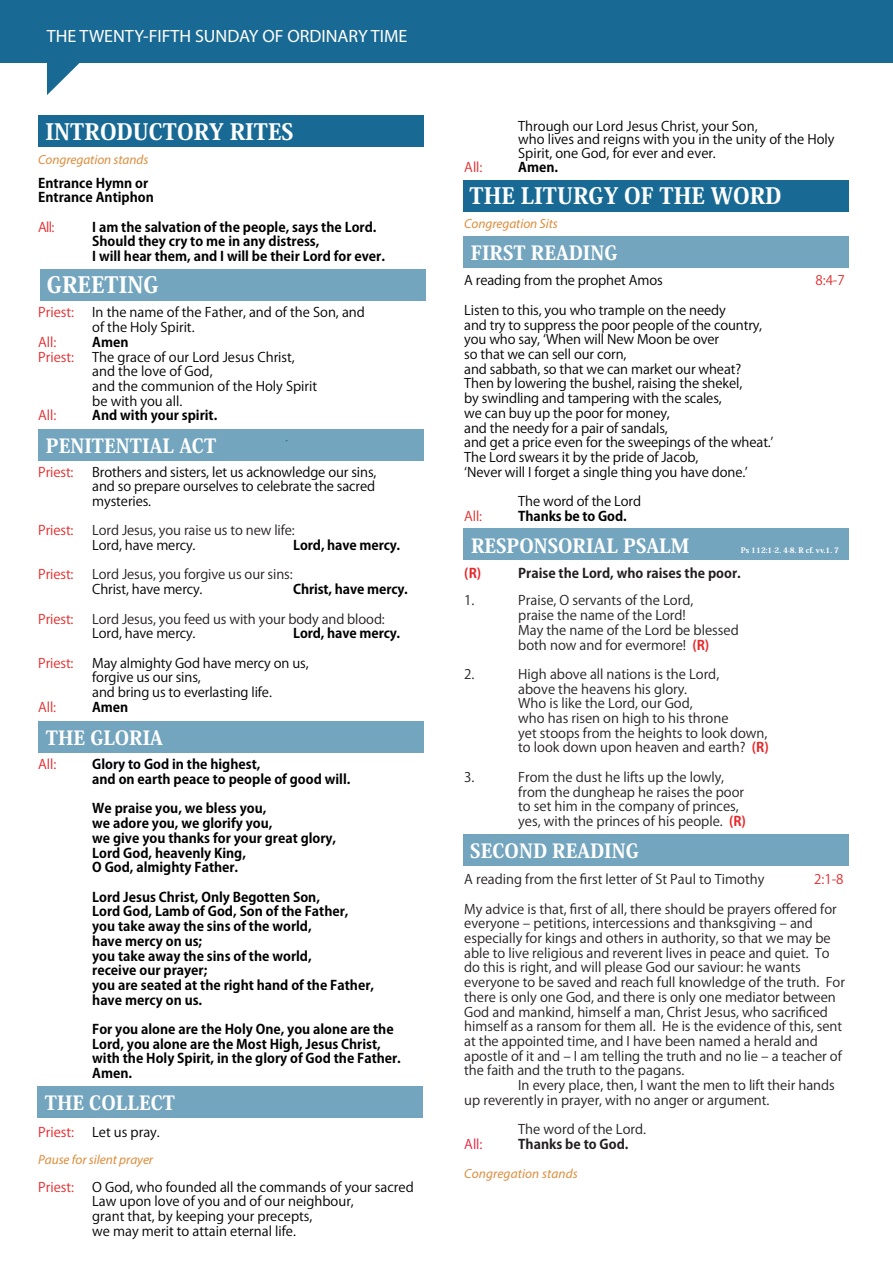
<style>
.page{position:relative;width:893px;height:1263px;background:#fff}
.page>*{position:absolute;margin:0;border:0;box-sizing:border-box;transform-origin:0 0}
.t1{font:800 22.35px "Koz Min Pro";color:#fff}
.t2{font:800 19.35px "Koz Min Pro";color:#fff}
.t3{font:17.85px "Myriad Pro";color:#fff}
.t4{font:13.2px/14.7px "Koz Go Pro";color:#231f20}
.t5{font:13.2px/14.7px "Koz Go Pro";letter-spacing:-.01em;color:#000}
.t6{font:700 13.2px/14.7px "Koz Go Pro";color:#000}
.t7{font:italic 13.2px "Myriad Pro";letter-spacing:-.005em;color:#dd8d3c}
.t8{font:700 13.2px "Koz Go Pro";color:#231f20}
.t9{font:13.2px "Koz Go Pro";letter-spacing:-.01em;color:#e32a2a}
.t10{font:13.2px "Koz Go Pro";color:#e4292b}
.t11{font:13.2px "Koz Go Pro";letter-spacing:-.01em;color:#e22b2a}
.t12{font:13.2px "Koz Go Pro";color:#e92428}
.t13{font:13.2px "Koz Go Pro";color:#e8262a}
.t14{font:13.2px "Koz Go Pro";color:#e5282b}
.t15{font:13.2px "Koz Go Pro";color:#e7213f}
.t16{font:700 13.2px "Koz Go Pro";color:#e6282a}
.t17{font:800 7.5px "Koz Min Pro";color:#fff}
.s1{font-weight:700;color:#e6282a}
</style>
<div class="page">
<div style="left:0;top:0;width:893px;height:62px;background:#186a94"></div>
<svg style="left:47px;top:62px;width:38px;height:33px"></svg>
<div style="left:38px;top:115px;width:385px;height:32px;background:#186a94"></div>
<div style="left:40px;top:269px;width:385px;height:32px;background:#74a5be"></div>
<div style="left:38px;top:429px;width:385px;height:32px;background:#74a5be"></div>
<div style="left:464px;top:180px;width:385px;height:32px;background:#186a94"></div>
<div style="left:463px;top:236px;width:386px;height:32px;background:#74a5be"></div>
<div style="left:463px;top:528px;width:386px;height:32px;background:#74a5be"></div>
<div style="left:463px;top:834px;width:386px;height:32px;background:#74a5be"></div>
<div style="left:37px;top:1086px;width:386px;height:32px;background:#74a5be"></div>
<div style="left:38px;top:721px;width:385px;height:31px;background:#74a5be"></div>
<h3 class="t3" style="left:47px;top:25px;width:362px">THE TWENTY-FIFTH SUNDAY OF ORDINARY TIME</h3>
<h1 class="t1" style="left:45px;top:115px;width:250px">INTRODUCTORY RITES</h1>
<p class="t7" style="left:38px;top:151px;width:112px">Congregation stands</p>
<p class="t6" style="left:38px;top:176px;width:117px">Entrance Hymn or<br>Entrance Antiphon</p>
<p class="t14" style="left:38px;top:218px;width:18px">All:</p>
<p class="t6" style="left:92px;top:220px;width:294px">I am the salvation of the people, says the Lord.<br>Should they cry to me in any distress,<br>I will hear them, and I will be their Lord for ever.</p>
<h1 class="t1" style="left:47px;top:268px;width:113px">GREETING</h1>
<p class="t10" style="left:38px;top:304px;width:37px">Priest:</p>
<p class="t5" style="left:92px;top:306px;width:274px">In the name of the Father, and of the Son, and of the Holy Spirit.</p>
<p class="t10" style="left:38px;top:333px;width:20px">All:</p>
<p class="t6" style="left:92px;top:335px;width:38px">Amen</p>
<p class="t10" style="left:38px;top:348px;width:37px">Priest:</p>
<p class="t5" style="left:92px;top:350px;width:226px">The grace of our Lord Jesus Christ, and the love of God,<br>and the communion of the Holy Spirit be with you all.</p>
<p class="t10" style="left:38px;top:407px;width:20px">All:</p>
<p class="t6" style="left:92px;top:409px;width:127px">And with your spirit.</p>
<h2 class="t2" style="left:46px;top:432px;width:172px">PENITENTIAL ACT</h2>
<p class="t9" style="left:38px;top:463px;width:37px">Priest:</p>
<p class="t5" style="left:92px;top:465px;width:286px;text-align:justify">Brothers and sisters, let us acknowledge our sins, and so prepare ourselves to celebrate the sacred mysteries.</p>
<p class="t9" style="left:38px;top:522px;width:37px">Priest:</p>
<p class="t4" style="left:92px;top:523px;width:204px">Lord Jesus, you raise us to new life:</p>
<p class="t5" style="left:92px;top:538px;width:105px">Lord, have mercy.</p>
<p class="t6" style="left:293px;top:539px;width:109px">Lord, have mercy.</p>
<p class="t9" style="left:38px;top:566px;width:37px">Priest:</p>
<p class="t4" style="left:92px;top:568px;width:202px">Lord Jesus, you forgive us our sins:</p>
<p class="t5" style="left:92px;top:582px;width:112px">Christ, have mercy.</p>
<p class="t6" style="left:293px;top:583px;width:116px">Christ, have mercy.</p>
<p class="t9" style="left:38px;top:610px;width:37px">Priest:</p>
<p class="t4" style="left:92px;top:612px;width:294px">Lord Jesus, you feed us with your body and blood:</p>
<p class="t5" style="left:92px;top:626px;width:105px">Lord, have mercy.</p>
<p class="t6" style="left:293px;top:627px;width:109px">Lord, have mercy.</p>
<p class="t11" style="left:38px;top:654px;width:37px">Priest:</p>
<p class="t5" style="left:92px;top:656px;width:218px">May almighty God have mercy on us, forgive us our sins,<br>and bring us to everlasting life.</p>
<p class="t11" style="left:38px;top:698px;width:19px">All:</p>
<p class="t6" style="left:92px;top:700px;width:37px">Amen</p>
<h2 class="t2" style="left:46px;top:723px;width:119px">THE GLORIA</h2>
<p class="t12" style="left:38px;top:756px;width:20px">All:</p>
<p class="t6" style="left:92px;top:758px;width:260px">Glory to God in the highest,<br>and on earth peace to people of good will.</p>
<p class="t6" style="left:92px;top:802px;width:245px">We praise you, we bless you,<br>we adore you, we glorify you,<br>we give you thanks for your great glory,<br>Lord God, heavenly King,<br>O God, almighty Father.</p>
<p class="t6" style="left:92px;top:890px;width:283px">Lord Jesus Christ, Only Begotten Son,<br>Lord God, Lamb of God, Son of the Father, you take away the sins of the world,<br>have mercy on us;<br>you take away the sins of the world,<br>receive our prayer;<br>you are seated at the right hand of the Father, have mercy on us.</p>
<p class="t6" style="left:92px;top:1023px;width:310px">For you alone are the Holy One, you alone are the Lord, you alone are the Most High, Jesus Christ, with the Holy Spirit, in the glory of God the Father.<br>Amen.</p>
<h2 class="t2" style="left:45px;top:1089px;width:132px">THE COLLECT</h2>
<p class="t12" style="left:38px;top:1124px;width:37px">Priest:</p>
<p class="t5" style="left:92px;top:1125px;width:69px">Let us pray.</p>
<p class="t7" style="left:38px;top:1151px;width:116px">Pause for silent prayer</p>
<p class="t10" style="left:38px;top:1178px;width:37px">Priest:</p>
<p class="t5" style="left:92px;top:1180px;width:323px">O God, who founded all the commands of your sacred Law upon love of you and of our neighbour,<br>grant that, by keeping your precepts,<br>we may merit to attain eternal life.</p>
<p class="t5" style="left:518px;top:120px;width:318px;line-height:13.2px">Through our Lord Jesus Christ, your Son,<br>who lives and reigns with you in the unity of the Holy<br>Spirit, one God, for ever and ever.</p>
<p class="t9" style="left:464px;top:159px;width:20px">All:</p>
<p class="t6" style="left:518px;top:161px;width:41px">Amen.</p>
<h1 class="t1" style="left:470px;top:180px;width:313px">THE LITURGY OF THE WORD</h1>
<h2 class="t2" style="left:471px;top:238px;width:148px">FIRST READING</h2>
<p class="t7" style="left:464px;top:215px;width:95px">Congregation Sits</p>
<p class="t5" style="left:464px;top:274px;width:200px">A reading from the prophet Amos</p>
<p class="t11" style="left:816px;top:272px;width:31px">8:4-7</p>
<p class="t5" style="left:464px;top:303px;width:311px">Listen to this, you who trample on the needy<br>and try to suppress the poor people of the country, you who say, ʻWhen will New Moon be over<br>so that we can sell our corn,<br>and sabbath, so that we can market our wheat?<br>Then by lowering the bushel, raising the shekel,<br>by swindling and tampering with the scales,<br>we can buy up the poor for money,<br>and the needy for a pair of sandals,<br>and get a price even for the sweepings of the wheat.ʼ The Lord swears it by the pride of Jacob,<br>ʻNever will I forget a single thing you have done.ʼ</p>
<p class="t5" style="left:518px;top:494px;width:124px">The word of the Lord</p>
<p class="t11" style="left:464px;top:507px;width:19px">All:</p>
<p class="t6" style="left:518px;top:509px;width:110px">Thanks be to God.</p>
<h2 class="t2" style="left:471px;top:531px;width:220px">RESPONSORIAL PSALM</h2>
<p class="t17" style="left:741px;top:544px;width:100px">Ps 112:1-2. 4-8. R cf. vv.1. 7</p>
<p class="t16" style="left:464px;top:565px;width:19px">(R)</p>
<p class="t8" style="left:518px;top:565px;width:224px">Praise the Lord, who raises the poor.</p>
<p class="t4" style="left:464px;top:593px;width:12px">1.</p>
<p class="t4" style="left:518px;top:593px;width:222px">Praise, O servants of the Lord,<br>praise the name of the Lord!<br>May the name of the Lord be blessed both now and for evermore! <span class="s1">(R)</span></p>
<p class="t4" style="left:464px;top:667px;width:12px">2.</p>
<p class="t4" style="left:518px;top:667px;width:252px">High above all nations is the Lord,<br>above the heavens his glory.<br>Who is like the Lord, our God,<br>who has risen on high to his throne<br>yet stoops from the heights to look down, to look down upon heaven and earth? <span class="s1">(R)</span></p>
<p class="t4" style="left:464px;top:770px;width:12px">3.</p>
<p class="t4" style="left:518px;top:770px;width:229px">From the dust he lifts up the lowly, from the dungheap he raises the poor to set him in the company of princes, yes, with the princes of his people. <span class="s1">(R)</span></p>
<h2 class="t2" style="left:470px;top:837px;width:170px">SECOND READING</h2>
<p class="t4" style="left:464px;top:872px;width:302px">A reading from the first letter of St Paul to Timothy</p>
<p class="t13" style="left:814px;top:871px;width:31px">2:1-8</p>
<p class="t4" style="left:464px;top:902px;width:374px">My advice is that, first of all, there should be prayers offered for</p>
<p class="t4" style="left:464px;top:916px;width:350px">everyone ‒ petitions, intercessions and thanksgiving ‒ and</p>
<p class="t4" style="left:464px;top:931px;width:368px">especially for kings and others in authority, so that we may be</p>
<p class="t4" style="left:464px;top:946px;width:367px">able to live religious and reverent lives in peace and quiet. To</p>
<p class="t4" style="left:464px;top:960px;width:338px">do this is right, and will please God our saviour: he wants</p>
<p class="t4" style="left:464px;top:975px;width:382px">everyone to be saved and reach full knowledge of the truth. For</p>
<p class="t4" style="left:464px;top:990px;width:373px">there is only one God, and there is only one mediator between</p>
<p class="t4" style="left:464px;top:1005px;width:365px">God and mankind, himself a man, Christ Jesus, who sacrificed</p>
<p class="t4" style="left:464px;top:1019px;width:379px">himself as a ransom for them all. He is the evidence of this, sent</p>
<p class="t4" style="left:464px;top:1034px;width:355px">at the appointed time, and I have been named a herald and</p>
<p class="t4" style="left:464px;top:1049px;width:379px">apostle of it and ‒ I am telling the truth and no lie ‒ a teacher of</p>
<p class="t4" style="left:464px;top:1063px;width:222px">the faith and the truth to the pagans.</p>
<p class="t4" style="left:518px;top:1078px;width:318px">In every place, then, I want the men to lift their hands</p>
<p class="t4" style="left:464px;top:1093px;width:307px">up reverently in prayer, with no anger or argument.</p>
<p class="t4" style="left:518px;top:1122px;width:129px">The word of the Lord.</p>
<p class="t15" style="left:464px;top:1135px;width:20px">All:</p>
<p class="t8" style="left:518px;top:1135px;width:112px">Thanks be to God.</p>
<p class="t7" style="left:464px;top:1166px;width:115px">Congregation stands</p>
</div>
